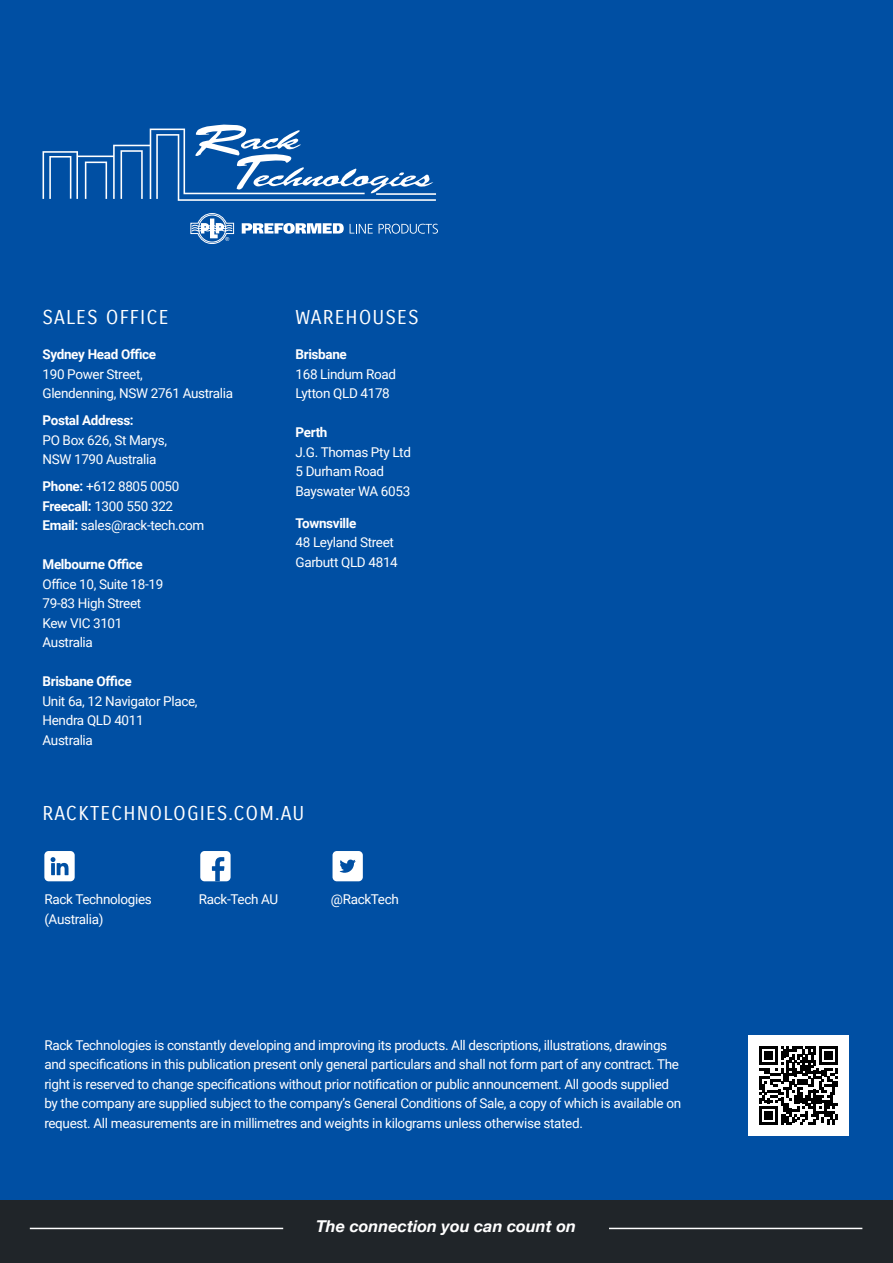
<style>
.page{position:relative;width:893px;height:1263px;background:#fff}
.page>*{position:absolute;margin:0;border:0;box-sizing:border-box;transform-origin:0 0}
.t1{font:19.5px "Carrois Gothic";letter-spacing:.055em;color:#fff}
.t2{font:italic 700 16.35px "Helvetica Neue LT Com";color:#fff}
.t3{font:13.5px/19.5px "Roboto";letter-spacing:-.025em;color:#fff}
.t4{font:700 13.5px "Roboto";letter-spacing:-.025em;color:#fff}
.s1{font-weight:700}
</style>
<div class="page">
<div style="left:0;top:0;width:893px;height:1201px;background:#004fa3"></div>
<svg style="left:43px;top:124px;width:393px;height:77px"></svg>
<svg style="left:190px;top:213px;width:44px;height:31px"></svg>
<svg style="left:242px;top:223px;width:102px;height:11px"></svg>
<svg style="left:350px;top:224px;width:23px;height:10px"></svg>
<svg style="left:379px;top:224px;width:59px;height:10px"></svg>
<div style="left:748px;top:1035px;width:101px;height:101px;background:#fff"></div>
<svg style="left:759px;top:1046px;width:79px;height:79px"></svg>
<div style="left:0;top:1200px;width:893px;height:63px;background:#202529"></div>
<hr style="left:30px;top:1228px;width:253px;height:1px;background:#fff">
<hr style="left:609px;top:1228px;width:253px;height:1px;background:#fff">
<div style="left:200px;top:851px;width:31px;height:30px;background:#fff;border-radius:4px"></div>
<svg style="left:212px;top:857px;width:12px;height:24px"></svg>
<div style="left:333px;top:851px;width:30px;height:30px;background:#fff;border-radius:4px"></div>
<svg style="left:340px;top:859px;width:16px;height:14px"></svg>
<div style="left:44px;top:851px;width:31px;height:30px;background:#fff;border-radius:4px"></div>
<svg style="left:51px;top:857px;width:18px;height:18px"></svg>
<svg style="left:51px;top:863px;width:4px;height:12px"></svg>
<h1 class="t1" style="left:43px;top:306px;width:128px">SALES OFFICE</h1>
<h1 class="t1" style="left:296px;top:306px;width:125px">WAREHOUSES</h1>
<p class="t4" style="left:43px;top:345px;width:115px">Sydney Head Office</p>
<p class="t3" style="left:43px;top:364px;width:192px">190 Power Street,<br>Glendenning, NSW 2761 Australia</p>
<p class="t4" style="left:43px;top:411px;width:93px">Postal Address:</p>
<p class="t3" style="left:43px;top:430px;width:126px">PO Box 626, St Marys,<br>NSW 1790 Australia</p>
<p class="t3" style="left:43px;top:476px;width:163px"><span class="s1">Phone:</span> +612 8805 0050<br><span class="s1">Freecall:</span> 1300 550 322<br><span class="s1">Email:</span> sales@rack-tech.com</p>
<p class="t4" style="left:43px;top:555px;width:102px">Melbourne Office</p>
<p class="t3" style="left:43px;top:573px;width:122px">Office 10, Suite 18-19<br>79-83 High Street<br>Kew VIC 3101<br>Australia</p>
<p class="t4" style="left:43px;top:672px;width:91px">Brisbane Office</p>
<p class="t3" style="left:43px;top:690px;width:157px">Unit 6a, 12 Navigator Place,<br>Hendra QLD 4011<br>Australia</p>
<p class="t4" style="left:296px;top:345px;width:53px">Brisbane</p>
<p class="t3" style="left:296px;top:363px;width:102px">168 Lindum Road<br>Lytton QLD 4178</p>
<p class="t4" style="left:296px;top:423px;width:33px">Perth</p>
<p class="t3" style="left:296px;top:441px;width:117px">J.G. Thomas Pty Ltd<br>5 Durham Road<br>Bayswater WA 6053</p>
<p class="t4" style="left:296px;top:513px;width:62px">Townsville</p>
<p class="t3" style="left:296px;top:532px;width:104px">48 Leyland Street<br>Garbutt QLD 4814</p>
<h1 class="t1" style="left:43px;top:802px;width:263px">RACKTECHNOLOGIES.COM.AU</h1>
<p class="t3" style="left:44px;top:889px;width:109px">Rack Technologies</p>
<p class="t3" style="left:199px;top:889px;width:81px">Rack-Tech AU</p>
<p class="t3" style="left:331px;top:889px;width:70px">@RackTech</p>
<p class="t3" style="left:44px;top:909px;width:61px">(Australia)</p>
<p class="t3" style="left:44px;top:1034px;width:638px">Rack Technologies is constantly developing and improving its products. All descriptions, illustrations, drawings and specifications in this publication present only general particulars and shall not form part of any contract. The right is reserved to change specifications without prior notification or public announcement. All goods supplied by the company are supplied subject to the company’s General Conditions of Sale, a copy of which is available on request. All measurements are in millimetres and weights in kilograms unless otherwise stated.</p>
<p class="t2" style="left:316px;top:1215px;width:262px">The connection you can count on</p>
</div>
